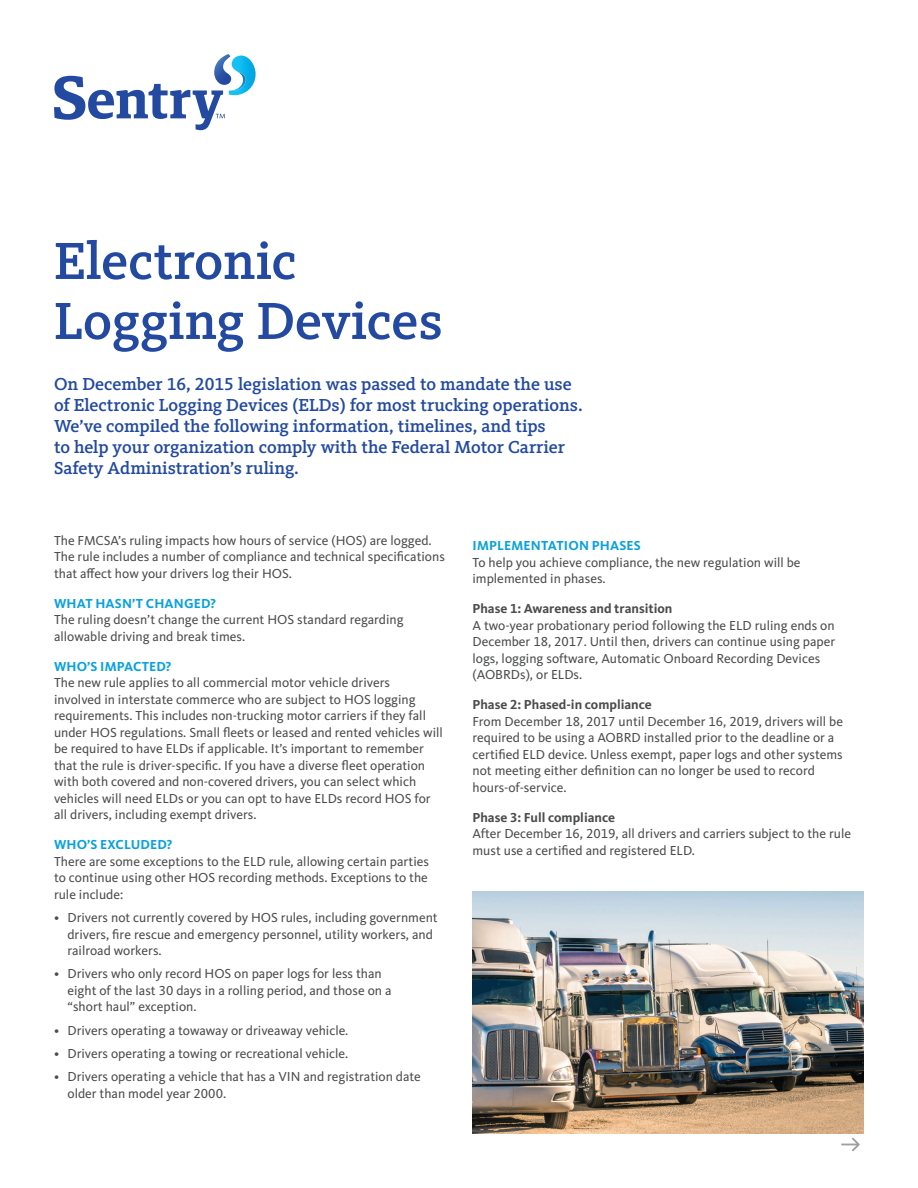
<style>
.page{position:relative;width:918px;height:1188px;background:#fff}
.page>*{position:absolute;margin:0;border:0;box-sizing:border-box;transform-origin:0 0}
.Headline_42_46{font:500 54px/60px "Kievit Slab Pro";color:#234aa0}
.Introduction_12_14{font:500 18px/21px "Kievit Slab Pro";color:#234aa0}
.Body_9_11{font:13.5px/16.5px "Kievit Pro";color:#4b4c4d}
.Body_Subhead_9_11{font:700 13.5px "Kievit Pro";color:#4b4c4d}
.Body_Head_All_Caps_9{font:700 13.5px "Kievit Pro";letter-spacing:.01em;color:#09a1de}
</style>
<div class="page">
<svg style="left:841px;top:1138px;width:19px;height:13px"></svg>
<img style="left:472px;top:891px;width:392px;height:243px">
<svg style="left:54px;top:54px;width:202px;height:76px"></svg>
<p class="Headline_42_46" style="left:54px;top:231px;width:390px">Electronic<br>Logging Devices</p>
<p class="Introduction_12_14" style="left:54px;top:373px;width:530px">On December 16, 2015 legislation was passed to mandate the use of Electronic Logging Devices (ELDs) for most trucking operations.<br>We’ve compiled the following information, timelines, and tips<br>to help your organization comply with the Federal Motor Carrier Safety Administration’s ruling.</p>
<p class="Body_9_11" style="left:54px;top:532px;width:392px">The FMCSA’s ruling impacts how hours of service (HOS) are logged.<br>The rule includes a number of compliance and technical specifications that affect how your drivers log their HOS.</p>
<p class="Body_Head_All_Caps_9" style="left:54px;top:595px;width:164px">WHAT HASN’T CHANGED?</p>
<p class="Body_9_11" style="left:54px;top:612px;width:351px">The ruling doesn’t change the current HOS standard regarding allowable driving and break times.</p>
<p class="Body_Head_All_Caps_9" style="left:54px;top:658px;width:119px">WHO’S IMPACTED?</p>
<p class="Body_9_11" style="left:54px;top:675px;width:390px">The new rule applies to all commercial motor vehicle drivers<br>involved in interstate commerce who are subject to HOS logging requirements. This includes non-trucking motor carriers if they fall under HOS regulations. Small fleets or leased and rented vehicles will be required to have ELDs if applicable. It’s important to remember that the rule is driver-specific. If you have a diverse fleet operation with both covered and non-covered drivers, you can select which vehicles will need ELDs or you can opt to have ELDs record HOS for all drivers, including exempt drivers.</p>
<p class="Body_Head_All_Caps_9" style="left:54px;top:837px;width:120px">WHO’S EXCLUDED?</p>
<p class="Body_9_11" style="left:54px;top:853px;width:377px;text-align:justify">There are some exceptions to the ELD rule, allowing certain parties to continue using other HOS recording methods. Exceptions to the rule include:</p>
<p class="Body_9_11" style="left:68px;top:909px;width:372px;text-indent:-14px">• Drivers not currently covered by HOS rules, including government drivers, fire rescue and emergency personnel, utility workers, and railroad workers.</p>
<p class="Body_9_11" style="left:68px;top:966px;width:326px;text-indent:-14px">• Drivers who only record HOS on paper logs for less than eight of the last 30 days in a rolling period, and those on a “short haul” exception.</p>
<p class="Body_9_11" style="left:54px;top:1022px;width:296px">• Drivers operating a towaway or driveaway vehicle.</p>
<p class="Body_9_11" style="left:54px;top:1045px;width:296px">• Drivers operating a towing or recreational vehicle.</p>
<p class="Body_9_11" style="left:68px;top:1068px;width:355px;text-indent:-14px">• Drivers operating a vehicle that has a VIN and registration date older than model year 2000.</p>
<p class="Body_Head_All_Caps_9" style="left:473px;top:538px;width:170px">IMPLEMENTATION PHASES</p>
<p class="Body_9_11" style="left:472px;top:554px;width:330px">To help you achieve compliance, the new regulation will be implemented in phases.</p>
<p class="Body_Subhead_9_11" style="left:472px;top:601px;width:201px">Phase 1: Awareness and transition</p>
<p class="Body_9_11" style="left:472px;top:617px;width:364px">A two-year probationary period following the ELD ruling ends on December 18, 2017. Until then, drivers can continue using paper logs, logging software, Automatic Onboard Recording Devices (AOBRDs), or ELDs.</p>
<p class="Body_Subhead_9_11" style="left:472px;top:697px;width:181px">Phase 2: Phased-in compliance</p>
<p class="Body_9_11" style="left:472px;top:713px;width:372px">From December 18, 2017 until December 16, 2019, drivers will be required to be using a AOBRD installed prior to the deadline or a certified ELD device. Unless exempt, paper logs and other systems not meeting either definition can no longer be used to record hours-of-service.</p>
<p class="Body_Subhead_9_11" style="left:472px;top:809px;width:144px">Phase 3: Full compliance</p>
<p class="Body_9_11" style="left:472px;top:825px;width:380px">After December 16, 2019, all drivers and carriers subject to the rule must use a certified and registered ELD.</p>
</div>
